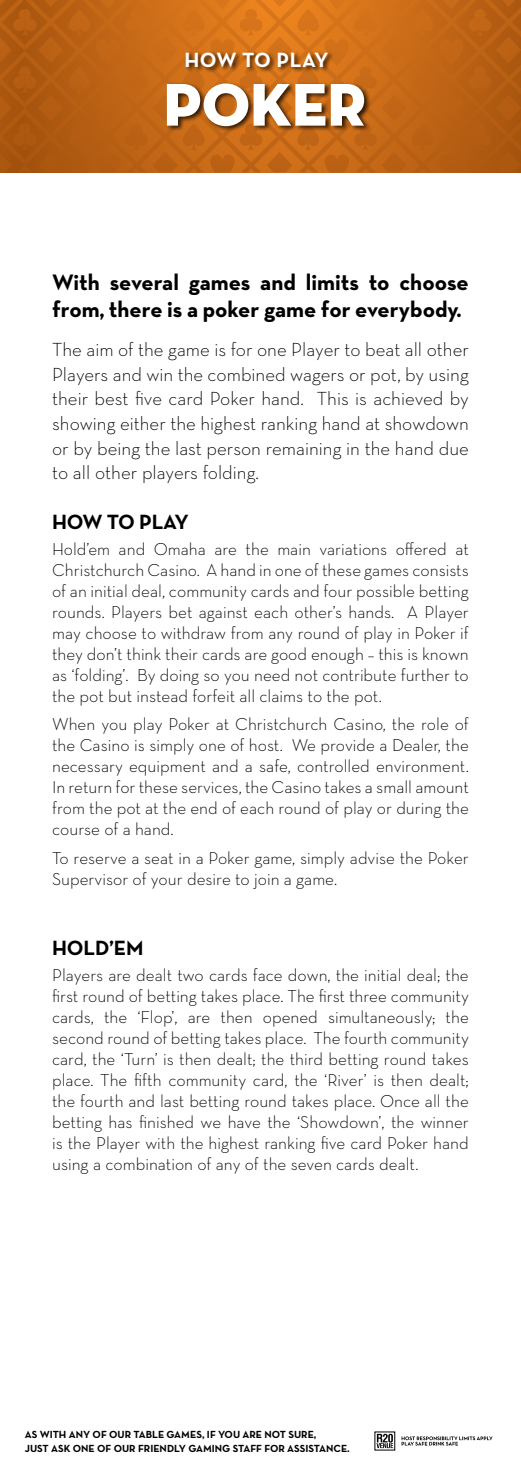
<style>
.page{position:relative;width:521px;height:1474px;background:#fff}
.page>*{position:absolute;margin:0;border:0;box-sizing:border-box;transform-origin:0 0}
.t1{font:61.25px "Neutra Disp Titling";color:#fff}
.t2{font:700 22.75px/27.3px "Neutra Text TF";color:#000}
.t3{font:700 21px "Neutra Text";letter-spacing:-.03em;color:#000}
.t4{font:21px "Neutra Text TF Bold Alt";letter-spacing:.01em;color:#fff}
.t5{font:700 21px "Neutra Text";letter-spacing:-.01em;color:#000}
.t6{font:300 19.25px/24.5px "Neutra Text";color:#000;text-align:justify}
.t7{font:300 17.5px/21px "Neutra Text";color:#000;text-align:justify}
.t8{font:10.5px/14px "Neutra Text Bold Alt";color:#000}
</style>
<div class="page">
<svg style="left:90px;top:0;width:349px;height:172px;background:#c66916"></svg>
<svg style="left:96px;top:0;width:138px;height:172px;background:#c66917"></svg>
<svg style="left:0;top:0;width:90px;height:172px;background:#b05a11"></svg>
<svg style="left:240px;top:0;width:79px;height:172px;background:#d5731a"></svg>
<svg style="left:439px;top:0;width:82px;height:172px;background:#b65e12"></svg>
<svg style="left:325px;top:0;width:108px;height:172px;background:#c96b17"></svg>
<svg style="left:376px;top:1433px;width:17px;height:15px"></svg>
<svg style="left:401px;top:1436px;width:91px;height:9px"></svg>
<div style="left:165px;top:82px;width:206px;height:50px;background:#000;opacity:.75"></div>
<div style="left:184px;top:51px;width:150px;height:23px;background:#000;opacity:.75"></div>
<p class="t4" style="left:184px;top:47px;width:146px">HOW TO PLAY</p>
<h1 class="t1" style="left:163px;top:66px;width:204px">POKER</h1>
<h2 class="t2" style="left:52px;top:268px;width:418px">With several games and limits to choose from, there is a poker game for everybody.</h2>
<p class="t6" style="left:52px;top:337px;width:418px">The aim of the game is for one Player to beat all other Players and win the combined wagers or pot, by using their best five card Poker hand. This is achieved by showing either the highest ranking hand at showdown or by being the last person remaining in the hand due to all other players folding.</p>
<p class="t3" style="left:52px;top:508px;width:138px">HOW TO PLAY</p>
<p class="t7" style="left:52px;top:538px;width:418px">Hold’em and Omaha are the main variations offered at Christchurch Casino. A hand in one of these games consists of an initial deal, community cards and four possible betting rounds. Players bet against each other’s hands. A Player may choose to withdraw from any round of play in Poker if they don’t think their cards are good enough – this is known as ‘folding’. By doing so you need not contribute further to the pot but instead forfeit all claims to the pot.</p>
<p class="t7" style="left:52px;top:713px;width:418px">When you play Poker at Christchurch Casino, the role of the Casino is simply one of host. We provide a Dealer, the necessary equipment and a safe, controlled environment.<br>In return for these services, the Casino takes a small amount from the pot at the end of each round of play or during the course of a hand.</p>
<p class="t7" style="left:52px;top:847px;width:418px">To reserve a seat in a Poker game, simply advise the Poker<br>Supervisor of your desire to join a game.</p>
<p class="t5" style="left:52px;top:934px;width:93px">HOLD’EM</p>
<p class="t7" style="left:52px;top:963px;width:418px">Players are dealt two cards face down, the initial deal; the first round of betting takes place. The first three community cards, the ‘Flop’, are then opened simultaneously; the second round of betting takes place. The fourth community card, the ‘Turn’ is then dealt; the third betting round takes place. The fifth community card, the ‘River’ is then dealt; the fourth and last betting round takes place. Once all the betting has finished we have the ‘Showdown’, the winner is the Player with the highest ranking five card Poker hand using a combination of any of the seven cards dealt.</p>
<p class="t8" style="left:25px;top:1426px;width:326px">AS WITH ANY OF OUR TABLE GAMES, IF YOU ARE NOT SURE,<br>JUST ASK ONE OF OUR FRIENDLY GAMING STAFF FOR ASSISTANCE.</p>
</div>
